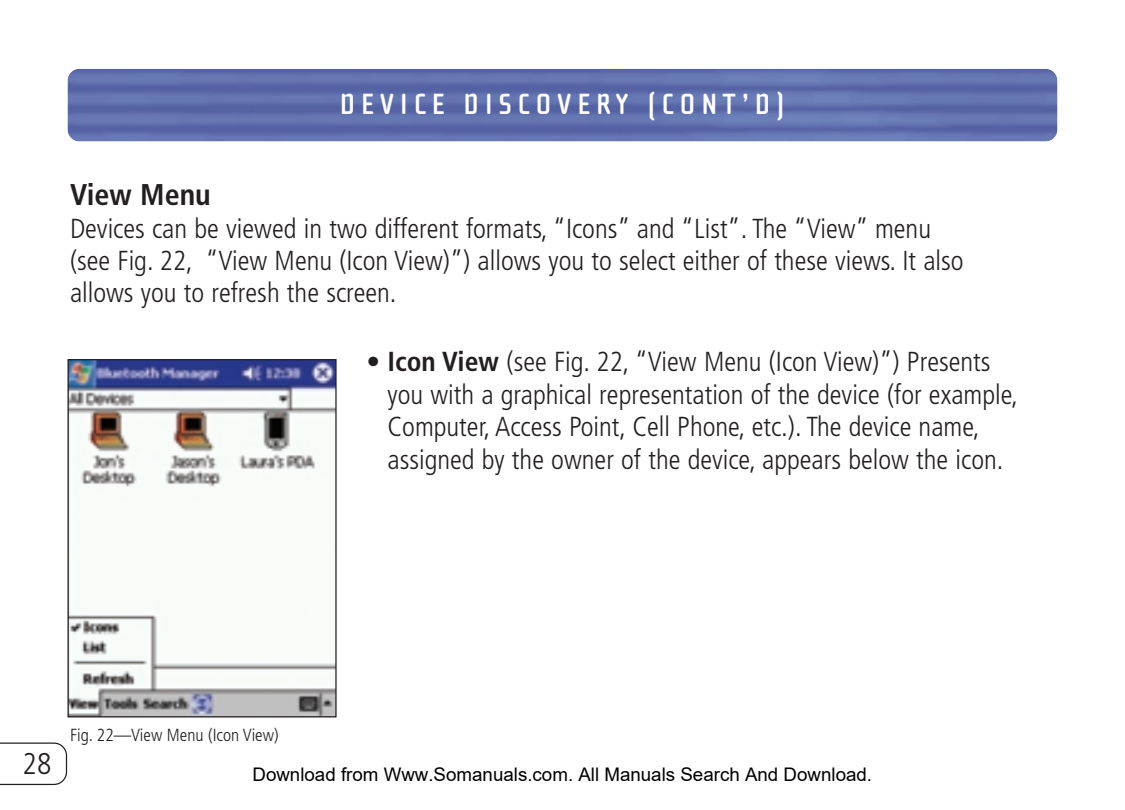
<style>
.page{position:relative;width:1125px;height:810px;background:#fff}
.page>*{position:absolute;margin:0;border:0;box-sizing:border-box;transform-origin:0 0}
.t1{font:700 30px "Cholla Sans";letter-spacing:.19em;color:#fff}
.t2{font:700 condensed 30px "Frutiger";color:#231f20}
.t3{font:300 condensed 30px "Frutiger";color:#231f20}
.t4{font:300 condensed 27.5px/32.5px "Frutiger";color:#231f20}
.t5{font:18.75px "Arial";color:#000}
.t6{font:300 condensed 17.5px "Frutiger";color:#231f20}
.s1{font-weight:700}
</style>
<div class="page">
<img style="left:68px;top:69px;width:989px;height:73px;border-radius:12px">
<svg style="left:0;top:742px;width:67px;height:43px"></svg>
<img style="left:70px;top:361px;width:265px;height:355px">
<div style="left:68px;top:359px;width:269px;height:359px;border:1px solid #231f20"></div>
<p class="t1" style="left:340px;top:95px;width:447px">DEVICE DISCOVERY (CONT’D)</p>
<p class="t2" style="left:70px;top:182px;width:142px">View Menu</p>
<p class="t4" style="left:70px;top:214px;width:895px">Devices can be viewed in two different formats, “Icons” and “List”. The “View” menu (see Fig. 22, “View Menu (Icon View)”) allows you to select either of these views. It also allows you to refresh the screen.</p>
<p class="t4" style="left:387px;top:348px;width:632px;text-indent:-21px">• <span class="s1">Icon View</span> (see Fig. 22, “View Menu (Icon View)”) Presents you with a graphical representation of the device (for example, Computer, Access Point, Cell Phone, etc.). The device name, assigned by the owner of the device, appears below the icon.</p>
<p class="t3" style="left:23px;top:751px;width:30px">28</p>
<p class="t6" style="left:70px;top:728px;width:210px">Fig. 22—View Menu (Icon View)</p>
<p class="t5" style="left:252px;top:764px;width:621px">Download from Www.Somanuals.com. All Manuals Search And Download.</p>
</div>
